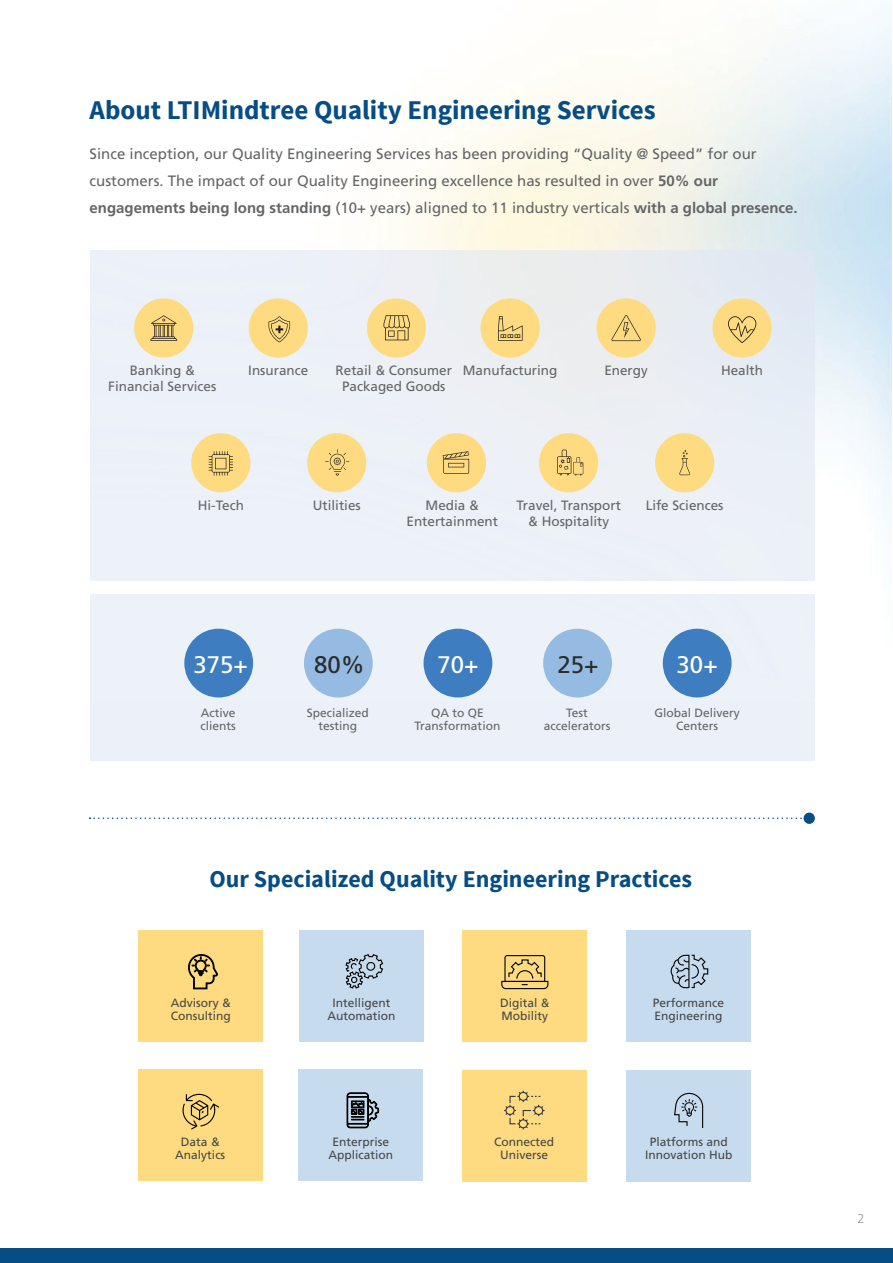
<style>
.page{position:relative;width:893px;height:1263px;background:#fff}
.page>*{position:absolute;margin:0;border:0;box-sizing:border-box;transform-origin:0 0}
.t1{font:700 27px "Source Sans Pro";color:#054d84}
.t2{font:700 24px "Source Sans Pro";color:#054d84}
.t3{font:24px "Frutiger LT Pro";color:#fff}
.t4{font:24px "Frutiger LT Pro";color:#2b2c2c}
.t5{font:15px/27px "Frutiger LT Pro";color:#646566}
.t6{font:13.5px/16.2px "Frutiger LT Pro";color:#646566;text-align:center}
.t7{font:300 12.75px "Frutiger LT Pro";color:#96999c}
.t8{font:12px/13.2px "Frutiger LT Pro";color:#464747;text-align:center}
.t9{font:12px/13.2px "Frutiger LT Pro";color:#646566;text-align:center}
.s1{font-weight:700}
</style>
<div class="page">
<div style="left:0;top:1248px;width:893px;height:15px;background:#054d84"></div>
<div style="left:134px;top:298px;width:59px;height:60px;background:#fedb80;border-radius:50%"></div>
<svg style="left:150px;top:315px;width:27px;height:26px"></svg>
<div style="left:249px;top:298px;width:59px;height:60px;background:#fedb80;border-radius:50%"></div>
<svg style="left:268px;top:316px;width:22px;height:26px"></svg>
<div style="left:367px;top:298px;width:59px;height:60px;background:#fedb80;border-radius:50%"></div>
<svg style="left:383px;top:315px;width:27px;height:25px"></svg>
<div style="left:481px;top:298px;width:59px;height:60px;background:#fedb80;border-radius:50%"></div>
<svg style="left:498px;top:316px;width:25px;height:25px"></svg>
<div style="left:596px;top:298px;width:60px;height:60px;background:#fedb80;border-radius:50%"></div>
<svg style="left:611px;top:315px;width:30px;height:26px"></svg>
<div style="left:191px;top:433px;width:59px;height:59px;background:#fedb80;border-radius:50%"></div>
<svg style="left:209px;top:451px;width:24px;height:24px"></svg>
<div style="left:307px;top:433px;width:59px;height:59px;background:#fedb80;border-radius:50%"></div>
<svg style="left:325px;top:449px;width:24px;height:27px"></svg>
<div style="left:427px;top:433px;width:59px;height:59px;background:#fedb80;border-radius:50%"></div>
<svg style="left:443px;top:451px;width:26px;height:23px"></svg>
<div style="left:539px;top:433px;width:59px;height:59px;background:#fedb80;border-radius:50%"></div>
<svg style="left:557px;top:450px;width:26px;height:25px"></svg>
<div style="left:655px;top:433px;width:59px;height:59px;background:#fedb80;border-radius:50%"></div>
<svg style="left:679px;top:450px;width:11px;height:25px"></svg>
<div style="left:90px;top:702px;width:725px;height:59px;background:#ecf1f9"></div>
<div style="left:90px;top:594px;width:725px;height:108px;background:#edf2f8"></div>
<div style="left:184px;top:629px;width:69px;height:68px;background:#3e7ec0;border-radius:50%"></div>
<div style="left:304px;top:629px;width:69px;height:68px;background:#96bbe2;border-radius:50%"></div>
<div style="left:424px;top:629px;width:68px;height:68px;background:#3e7ec0;border-radius:50%"></div>
<div style="left:543px;top:629px;width:69px;height:68px;background:#96bbe2;border-radius:50%"></div>
<div style="left:663px;top:629px;width:69px;height:68px;background:#3e7ec0;border-radius:50%"></div>
<svg style="left:90px;top:817px;width:714px;height:2px"></svg>
<div style="left:804px;top:813px;width:11px;height:11px;background:#084d84;border-radius:50%"></div>
<div style="left:138px;top:931px;width:124px;height:111px;background:#fedb80"></div>
<svg style="left:188px;top:954px;width:30px;height:35px"></svg>
<div style="left:299px;top:931px;width:125px;height:111px;background:#c7dbef"></div>
<div style="left:462px;top:931px;width:125px;height:111px;background:#fedb80"></div>
<div style="left:626px;top:931px;width:125px;height:111px;background:#c7dbef"></div>
<svg style="left:345px;top:954px;width:39px;height:35px"></svg>
<svg style="left:501px;top:955px;width:48px;height:35px"></svg>
<svg style="left:670px;top:954px;width:39px;height:35px"></svg>
<div style="left:138px;top:1070px;width:125px;height:111px;background:#fedb80"></div>
<div style="left:299px;top:1070px;width:124px;height:111px;background:#c7dbef"></div>
<div style="left:462px;top:1070px;width:125px;height:111px;background:#fedb80"></div>
<svg style="left:182px;top:1093px;width:37px;height:36px"></svg>
<svg style="left:347px;top:1092px;width:32px;height:36px"></svg>
<div style="left:712px;top:298px;width:60px;height:60px;background:#fedb80;border-radius:50%"></div>
<svg style="left:728px;top:316px;width:29px;height:27px"></svg>
<div style="left:626px;top:1070px;width:125px;height:111px;background:#c7dbef"></div>
<svg style="left:674px;top:1092px;width:30px;height:36px"></svg>
<svg style="left:504px;top:1091px;width:41px;height:38px"></svg>
<h1 class="t1" style="left:90px;top:93px;width:568px">About LTIMindtree Quality Engineering Services</h1>
<p class="t5" style="left:90px;top:141px;width:710px">Since inception, our Quality Engineering Services has been providing “Quality @ Speed” for our customers. The impact of our Quality Engineering excellence has resulted in over <span class="s1">50% our engagements being long standing</span> (10+ years) aligned to 11 industry verticals <span class="s1">with a global presence.</span></p>
<p class="t6" style="left:108px;top:362px;width:110px">Banking &amp;<br>Financial Services</p>
<p class="t6" style="left:248px;top:362px;width:62px">Insurance</p>
<p class="t6" style="left:336px;top:362px;width:118px">Retail &amp; Consumer<br>Packaged Goods</p>
<p class="t6" style="left:463px;top:362px;width:96px">Manufacturing</p>
<p class="t6" style="left:604px;top:362px;width:45px">Energy</p>
<p class="t6" style="left:721px;top:362px;width:44px">Health</p>
<p class="t6" style="left:198px;top:497px;width:48px">Hi-Tech</p>
<p class="t6" style="left:313px;top:497px;width:50px">Utilities</p>
<p class="t6" style="left:406px;top:497px;width:93px">Media &amp;<br>Entertainment</p>
<p class="t6" style="left:516px;top:497px;width:106px">Travel, Transport &amp; Hospitality</p>
<p class="t6" style="left:646px;top:497px;width:79px">Life Sciences</p>
<h2 class="t3" style="left:193px;top:650px;width:56px">375+</h2>
<p class="t9" style="left:201px;top:706px;width:37px;text-align:left">Active clients</p>
<h2 class="t4" style="left:314px;top:650px;width:52px">80%</h2>
<p class="t9" style="left:307px;top:706px;width:64px">Specialized testing</p>
<h2 class="t3" style="left:437px;top:650px;width:43px">70+</h2>
<p class="t9" style="left:414px;top:706px;width:87px">QA to QE<br>Transformation</p>
<h2 class="t4" style="left:557px;top:650px;width:43px">25+</h2>
<p class="t9" style="left:544px;top:706px;width:68px">Test accelerators</p>
<h2 class="t3" style="left:677px;top:650px;width:43px">30+</h2>
<p class="t9" style="left:654px;top:706px;width:87px">Global Delivery<br>Centers</p>
<h2 class="t2" style="left:209px;top:864px;width:484px">Our Specialized Quality Engineering Practices</h2>
<p class="t8" style="left:171px;top:996px;width:62px;text-align:left">Advisory &amp;<br>Consulting</p>
<p class="t8" style="left:327px;top:996px;width:70px">Intelligent<br>Automation</p>
<p class="t8" style="left:500px;top:996px;width:51px;text-align:left">Digital &amp;<br>Mobility</p>
<p class="t8" style="left:653px;top:996px;width:73px;text-align:left">Performance<br>Engineering</p>
<p class="t8" style="left:175px;top:1135px;width:52px">Data &amp;<br>Analytics</p>
<p class="t8" style="left:329px;top:1135px;width:66px">Enterprise<br>Application</p>
<p class="t8" style="left:494px;top:1135px;width:61px">Connected<br>Universe</p>
<p class="t8" style="left:645px;top:1135px;width:89px">Platforms and<br>Innovation Hub</p>
<p class="t7" style="left:857px;top:1211px;width:9px">2</p>
</div>
